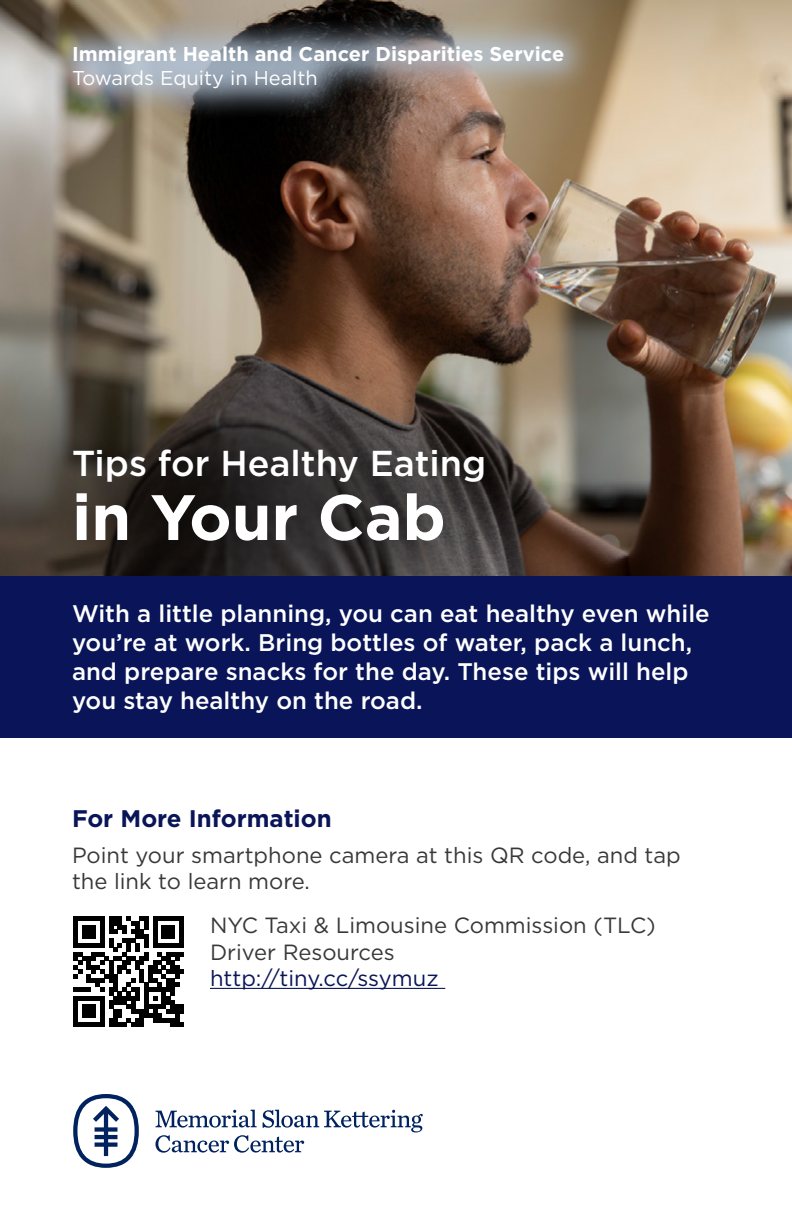
<style>
.page{position:relative;width:792px;height:1224px;background:#fff}
.page>*{position:absolute;margin:0;border:0;box-sizing:border-box;transform-origin:0 0}
.t1{font:700 64px "Gotham";color:#fff}
.t2{font:500 36px "Gotham";color:#fff}
.t3{font:500 24px/28.8px "Gotham";color:#fff}
.t4{font:700 24px "Gotham";color:#091558}
.t5{font:22px/26.4px "Gotham";color:#383839}
.t6{font:22px "Gotham";color:#091558}
.t7{font:700 20px "Gotham";color:#fff}
.t8{font:20px "Gotham";color:#fff}
</style>
<div class="page">
<img style="left:0;top:0;width:792px;height:576px">
<svg style="left:0;top:352px;width:579px;height:224px;background:#4e453e"></svg>
<svg style="left:155px;top:1110px;width:268px;height:43px"></svg>
<svg style="left:73px;top:1094px;width:66px;height:74px"></svg>
<div style="left:39px;top:13px;width:557px;height:108px;background:#b6c7da;opacity:.85"></div>
<div style="left:0;top:576px;width:792px;height:162px;background:#091558"></div>
<svg style="left:74px;top:917px;width:110px;height:110px"></svg>
<hr style="left:210px;top:988px;width:235px;height:1px;background:#091558">
<p class="t7" style="left:72px;top:41px;width:494px">Immigrant Health and Cancer Disparities Service</p>
<p class="t8" style="left:72px;top:65px;width:247px">Towards Equity in Health</p>
<h2 class="t2" style="left:72px;top:440px;width:416px">Tips for Healthy Eating</h2>
<h1 class="t1" style="left:72px;top:475px;width:375px">in Your Cab</h1>
<p class="t3" style="left:72px;top:599px;width:639px">With a little planning, you can eat healthy even while you’re at work. Bring bottles of water, pack a lunch, and prepare snacks for the day. These tips will help you stay healthy on the road.</p>
<p class="t4" style="left:72px;top:803px;width:261px">For More Information</p>
<p class="t5" style="left:72px;top:841px;width:610px">Point your smartphone camera at this QR code, and tap the link to learn more.</p>
<p class="t5" style="left:210px;top:912px;width:447px">NYC Taxi &amp; Limousine Commission (TLC)<br>Driver Resources</p>
<p class="t6" style="left:210px;top:964px;width:230px">http://tiny.cc/ssymuz</p>
</div>
